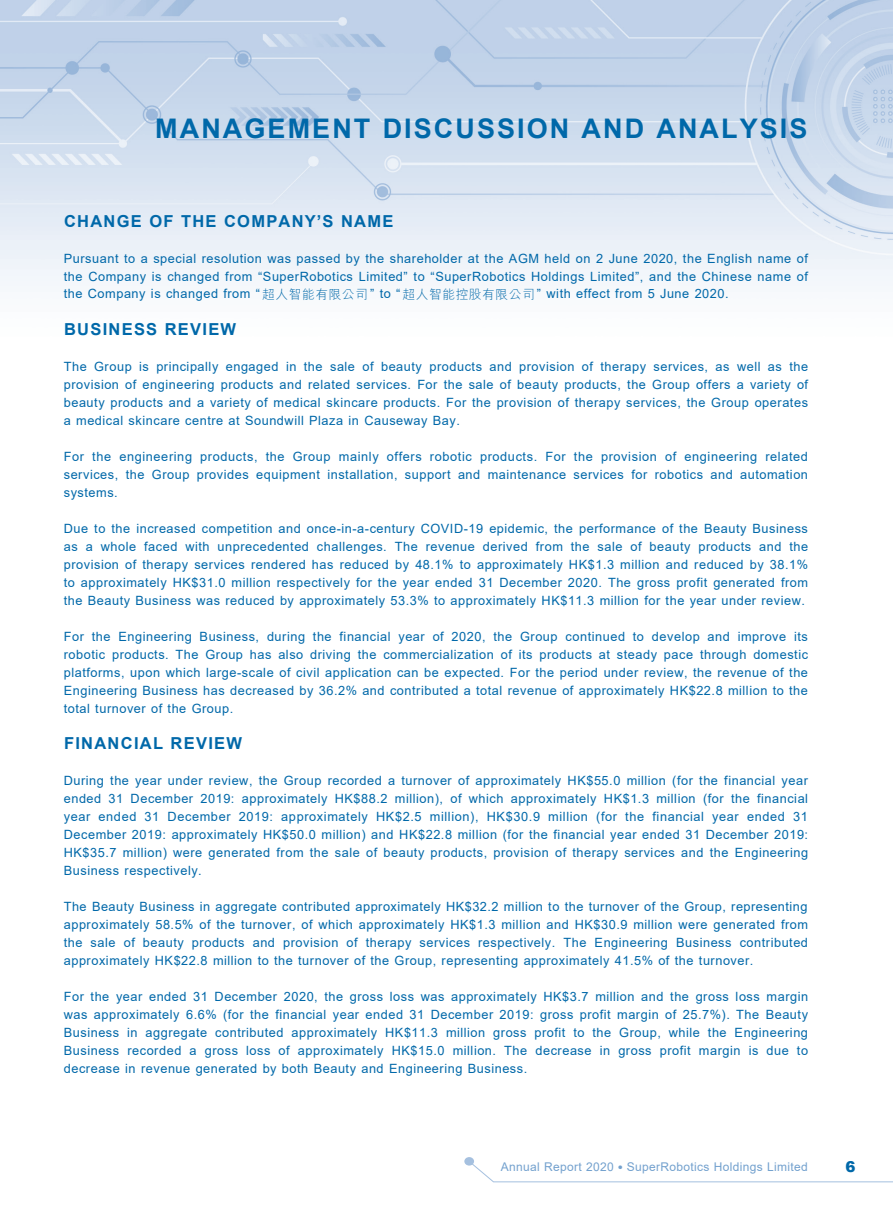
<style>
.page{position:relative;width:893px;height:1212px;background:#fff}
.page>*{position:absolute;margin:0;border:0;box-sizing:border-box;transform-origin:0 0}
.t1{font:700 27px "Arial";letter-spacing:.075em;color:#0068a9}
.t2{font:700 16.5px "Arial";letter-spacing:.075em;color:#0068a9}
.t3{font:900 15px "Arial";color:#0068a9}
.t4{font:12.75px/18px "Arial";letter-spacing:.04em;color:#0068a9;text-align:justify}
.t5{font:12px "Arial";letter-spacing:.03em;color:#73a1ce}
.s1{font-family:"M Hei HK";font-weight:300}
</style>
<div class="page">
<img style="left:0;top:0;width:893px;height:1183px">
<svg style="left:468px;top:1160px;width:425px;height:22px"></svg>
<div style="left:464px;top:1157px;width:10px;height:8px;background:#a5c0df;border-radius:50%"></div>
<h1 class="t1" style="left:155px;top:109px;width:654px">MANAGEMENT DISCUSSION AND ANALYSIS</h1>
<p class="t2" style="left:64px;top:209px;width:331px">CHANGE OF THE COMPANY’S NAME</p>
<p class="t4" style="left:64px;top:249px;width:746px">Pursuant to a special resolution was passed by the shareholder at the AGM held on 2 June 2020, the English name of the Company is changed from “SuperRobotics Limited” to “SuperRobotics Holdings Limited”, and the Chinese name of the Company is changed from “<span class="s1">超人智能有限公司</span> ” to “ <span class="s1">超人智能控股有限公司</span> ” with effect from 5 June 2020.</p>
<p class="t2" style="left:64px;top:317px;width:174px">BUSINESS REVIEW</p>
<p class="t4" style="left:64px;top:357px;width:746px">The Group is principally engaged in the sale of beauty products and provision of therapy services, as well as the provision of engineering products and related services. For the sale of beauty products, the Group offers a variety of beauty products and a variety of medical skincare products. For the provision of therapy services, the Group operates a medical skincare centre at Soundwill Plaza in Causeway Bay.</p>
<p class="t4" style="left:64px;top:447px;width:746px">For the engineering products, the Group mainly offers robotic products. For the provision of engineering related services, the Group provides equipment installation, support and maintenance services for robotics and automation systems.</p>
<p class="t4" style="left:64px;top:519px;width:746px">Due to the increased competition and once-in-a-century COVID-19 epidemic, the performance of the Beauty Business as a whole faced with unprecedented challenges. The revenue derived from the sale of beauty products and the provision of therapy services rendered has reduced by 48.1% to approximately HK$1.3 million and reduced by 38.1% to approximately HK$31.0 million respectively for the year ended 31 December 2020. The gross profit generated from the Beauty Business was reduced by approximately 53.3% to approximately HK$11.3 million for the year under review.</p>
<p class="t4" style="left:64px;top:627px;width:746px">For the Engineering Business, during the financial year of 2020, the Group continued to develop and improve its robotic products. The Group has also driving the commercialization of its products at steady pace through domestic platforms, upon which large-scale of civil application can be expected. For the period under review, the revenue of the Engineering Business has decreased by 36.2% and contributed a total revenue of approximately HK$22.8 million to the total turnover of the Group.</p>
<p class="t2" style="left:64px;top:731px;width:179px">FINANCIAL REVIEW</p>
<p class="t4" style="left:64px;top:771px;width:746px">During the year under review, the Group recorded a turnover of approximately HK$55.0 million (for the financial year ended 31 December 2019: approximately HK$88.2 million), of which approximately HK$1.3 million (for the financial year ended 31 December 2019: approximately HK$2.5 million), HK$30.9 million (for the financial year ended 31<br>December 2019: approximately HK$50.0 million) and HK$22.8 million (for the financial year ended 31 December 2019:<br>HK$35.7 million) were generated from the sale of beauty products, provision of therapy services and the Engineering Business respectively.</p>
<p class="t4" style="left:64px;top:897px;width:746px">The Beauty Business in aggregate contributed approximately HK$32.2 million to the turnover of the Group, representing approximately 58.5% of the turnover, of which approximately HK$1.3 million and HK$30.9 million were generated from the sale of beauty products and provision of therapy services respectively. The Engineering Business contributed approximately HK$22.8 million to the turnover of the Group, representing approximately 41.5% of the turnover.</p>
<p class="t4" style="left:64px;top:987px;width:746px">For the year ended 31 December 2020, the gross loss was approximately HK$3.7 million and the gross loss margin was approximately 6.6% (for the financial year ended 31 December 2019: gross profit margin of 25.7%). The Beauty Business in aggregate contributed approximately HK$11.3 million gross profit to the Group, while the Engineering Business recorded a gross loss of approximately HK$15.0 million. The decrease in gross profit margin is due to decrease in revenue generated by both Beauty and Engineering Business.</p>
<p class="t5" style="left:501px;top:1159px;width:309px">Annual Report 2020 <sup>●</sup> SuperRobotics Holdings Limited</p>
<p class="t3" style="left:845px;top:1155px;width:12px">6</p>
</div>
